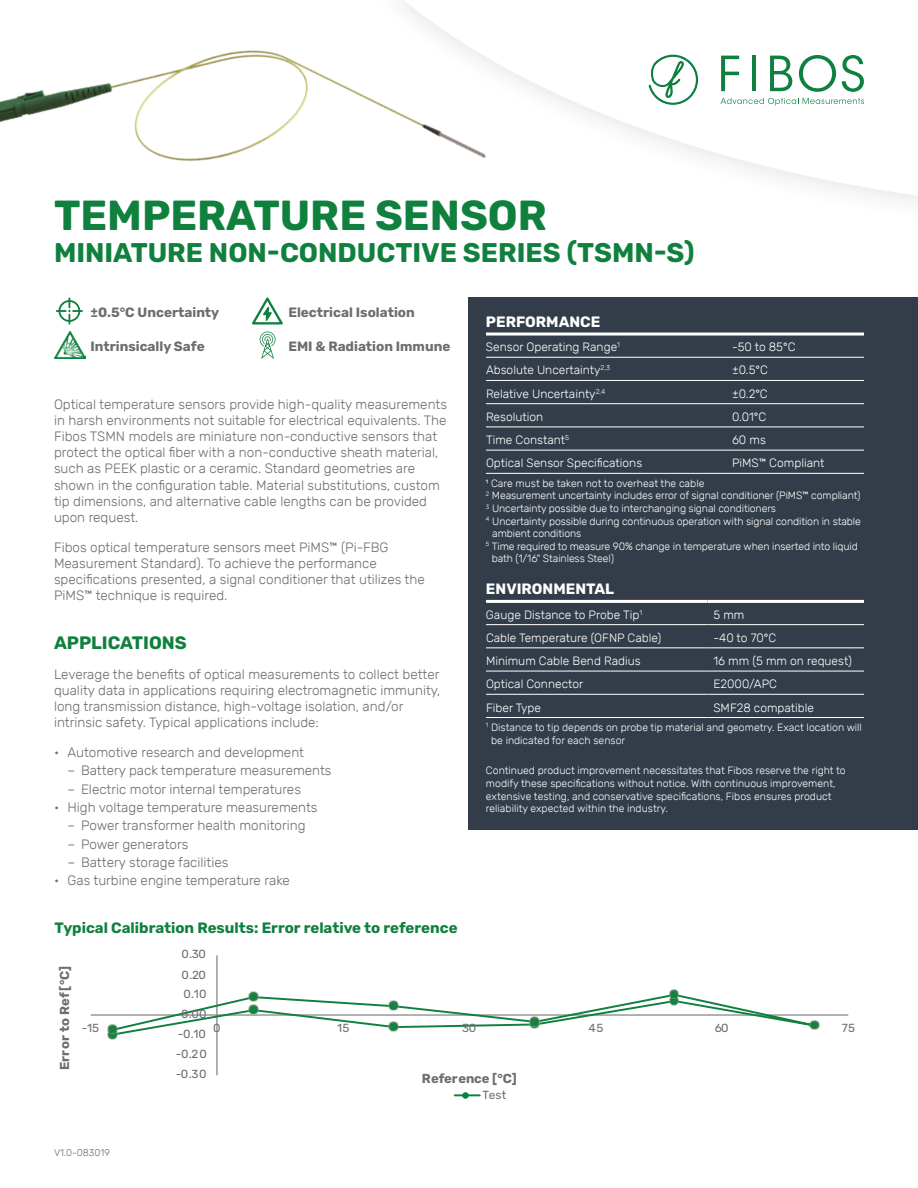
<style>
.page{position:relative;width:918px;height:1188px;background:#fff}
.page>*{position:absolute;margin:0;border:0;box-sizing:border-box;transform-origin:0 0}
.t1{font:700 42px "Rubik";color:#10803f}
.t2{font:700 27px "Rubik";color:#10803f}
.t3{font:700 18px "Rubik";color:#10803f}
.t4{font:700 15px "Rubik";color:#10803f}
.t5{font:700 15px "Rubik";color:#fff}
.t6{font:300 13.5px/16.2px "Rubik";color:#6c6d70}
.t7{font:700 13.5px "Rubik";color:#6c6d70}
.t8{font:700 13.05px "Rubik";letter-spacing:.005em;color:#6d6e70}
.t9{font:300 12px "Rubik";color:#fff}
.t10{font:11.7px "Rubik";letter-spacing:.015em;color:#6d6e70}
.t11{font:300 10.5px/12.6px "Rubik";letter-spacing:-.01em;color:#fff}
.t12{font:300 9.75px "Rubik";color:#6c6d70}
</style>
<div class="page">
<img style="left:0;top:50px;width:365px;height:111px">
<svg style="left:389px;top:0;width:529px;height:198px"></svg>
<hr style="left:216px;top:955px;width:2px;height:120px;background:#8a898a">
<hr style="left:91px;top:1014px;width:757px;height:2px;background:#8a898a">
<svg style="left:107px;top:988px;width:713px;height:52px"></svg>
<hr style="left:455px;top:1094px;width:25px;height:2px;background:#0e8140">
<svg style="left:462px;top:1092px;width:7px;height:7px"></svg>
<svg style="left:721px;top:56px;width:18px;height:35px"></svg>
<hr style="left:752px;top:56px;width:4px;height:35px;background:#0e8140">
<svg style="left:770px;top:56px;width:22px;height:35px"></svg>
<svg style="left:799px;top:55px;width:37px;height:37px"></svg>
<svg style="left:842px;top:55px;width:22px;height:37px"></svg>
<svg style="left:721px;top:98px;width:143px;height:8px"></svg>
<svg style="left:648px;top:54px;width:51px;height:52px"></svg>
<div style="left:468px;top:298px;width:450px;height:532px;background:#333d49"></div>
<hr style="left:486px;top:357px;width:240px;height:1px;background:#fff">
<hr style="left:726px;top:357px;width:138px;height:1px;background:#fff">
<hr style="left:486px;top:380px;width:240px;height:1px;background:#fff">
<hr style="left:726px;top:380px;width:138px;height:1px;background:#fff">
<hr style="left:486px;top:403px;width:240px;height:1px;background:#fff">
<hr style="left:726px;top:403px;width:138px;height:1px;background:#fff">
<hr style="left:486px;top:427px;width:240px;height:1px;background:#fff">
<hr style="left:726px;top:427px;width:138px;height:1px;background:#fff">
<hr style="left:486px;top:450px;width:240px;height:1px;background:#fff">
<hr style="left:726px;top:450px;width:138px;height:1px;background:#fff">
<hr style="left:486px;top:473px;width:240px;height:1px;background:#fff">
<hr style="left:726px;top:473px;width:138px;height:1px;background:#fff">
<hr style="left:486px;top:333px;width:240px;height:3px;background:#fff">
<hr style="left:726px;top:333px;width:138px;height:3px;background:#fff">
<hr style="left:486px;top:624px;width:221px;height:1px;background:#fff">
<hr style="left:707px;top:624px;width:157px;height:1px;background:#fff">
<hr style="left:486px;top:647px;width:221px;height:1px;background:#fff">
<hr style="left:707px;top:647px;width:157px;height:1px;background:#fff">
<hr style="left:486px;top:671px;width:221px;height:1px;background:#fff">
<hr style="left:707px;top:671px;width:157px;height:1px;background:#fff">
<hr style="left:486px;top:694px;width:221px;height:1px;background:#fff">
<hr style="left:707px;top:694px;width:157px;height:1px;background:#fff">
<hr style="left:486px;top:717px;width:221px;height:1px;background:#fff">
<hr style="left:707px;top:717px;width:157px;height:1px;background:#fff">
<hr style="left:486px;top:600px;width:221px;height:3px;background:#fff">
<hr style="left:707px;top:600px;width:157px;height:3px;background:#fff">
<svg style="left:252px;top:298px;width:31px;height:27px"></svg>
<img style="left:54px;top:332px;width:31px;height:26px">
<svg style="left:56px;top:298px;width:27px;height:27px"></svg>
<svg style="left:260px;top:332px;width:16px;height:27px"></svg>
<h1 class="t1" style="left:54px;top:191px;width:494px">TEMPERATURE SENSOR</h1>
<h2 class="t2" style="left:54px;top:237px;width:642px">MINIATURE NON-CONDUCTIVE SERIES (TSMN-S)</h2>
<p class="t7" style="left:90px;top:305px;width:130px">±0.5°C Uncertainty</p>
<p class="t7" style="left:90px;top:339px;width:116px">Intrinsically Safe</p>
<p class="t7" style="left:288px;top:305px;width:128px">Electrical Isolation</p>
<p class="t7" style="left:288px;top:339px;width:163px">EMI &amp; Radiation Immune</p>
<p class="t6" style="left:54px;top:396px;width:395px">Optical temperature sensors provide high-quality measurements in harsh environments not suitable for electrical equivalents. The Fibos TSMN models are miniature non-conductive sensors that protect the optical fiber with a non-conductive sheath material, such as PEEK plastic or a ceramic. Standard geometries are shown in the configuration table. Material substitutions, custom tip dimensions, and alternative cable lengths can be provided upon request.</p>
<p class="t6" style="left:54px;top:539px;width:372px">Fibos optical temperature sensors meet PiMS™ (Pi-FBG Measurement Standard). To achieve the performance specifications presented, a signal conditioner that utilizes the PiMS™ technique is required.</p>
<h3 class="t3" style="left:54px;top:632px;width:134px">APPLICATIONS</h3>
<p class="t6" style="left:54px;top:666px;width:388px">Leverage the benefits of optical measurements to collect better quality data in applications requiring electromagnetic immunity, long transmission distance, high-voltage isolation, and/or intrinsic safety. Typical applications include:</p>
<p class="t6" style="left:54px;top:744px;width:252px">• Automotive research and development</p>
<p class="t6" style="left:68px;top:763px;width:266px">– Battery pack temperature measurements</p>
<p class="t6" style="left:68px;top:781px;width:235px">– Electric motor internal temperatures</p>
<p class="t6" style="left:54px;top:800px;width:265px">• High voltage temperature measurements</p>
<p class="t6" style="left:68px;top:818px;width:240px">– Power transformer health monitoring</p>
<p class="t6" style="left:68px;top:836px;width:122px">– Power generators</p>
<p class="t6" style="left:68px;top:855px;width:162px">– Battery storage facilities</p>
<p class="t6" style="left:54px;top:873px;width:237px">• Gas turbine engine temperature rake</p>
<p class="t4" style="left:55px;top:919px;width:405px">Typical Calibration Results: Error relative to reference</p>
<p class="t10" style="left:181px;top:947px;width:26px">0.30</p>
<p class="t5" style="left:486px;top:313px;width:116px">PERFORMANCE</p>
<p class="t9" style="left:486px;top:340px;width:136px">Sensor Operating Range<sup>1</sup></p>
<p class="t9" style="left:732px;top:340px;width:65px">-50 to 85°C</p>
<p class="t9" style="left:486px;top:364px;width:126px">Absolute Uncertainty<sup>2,3</sup></p>
<p class="t9" style="left:732px;top:364px;width:37px">±0.5°C</p>
<p class="t9" style="left:486px;top:387px;width:121px">Relative Uncertainty<sup>2,4</sup></p>
<p class="t9" style="left:732px;top:387px;width:37px">±0.2°C</p>
<p class="t9" style="left:486px;top:410px;width:59px">Resolution</p>
<p class="t9" style="left:732px;top:410px;width:36px">0.01°C</p>
<p class="t9" style="left:486px;top:433px;width:85px">Time Constant<sup>5</sup></p>
<p class="t9" style="left:732px;top:433px;width:35px">60 ms</p>
<p class="t9" style="left:486px;top:456px;width:158px">Optical Sensor Specifications</p>
<p class="t9" style="left:732px;top:456px;width:94px">PiMS™ Compliant</p>
<p class="t11" style="left:486px;top:477px;width:220px">1 Care must be taken not to overheat the cable</p>
<p class="t11" style="left:486px;top:490px;width:376px"><sup>2</sup> Measurement uncertainty includes error of signal conditioner (PiMS™ compliant)</p>
<p class="t11" style="left:486px;top:502px;width:292px"><sup>3</sup> Uncertainty possible due to interchanging signal conditioners</p>
<p class="t11" style="left:486px;top:515px;width:376px"><sup>4</sup> Uncertainty possible during continuous operation with signal condition in stable</p>
<p class="t11" style="left:492px;top:528px;width:91px">ambient conditions</p>
<p class="t11" style="left:486px;top:540px;width:373px"><sup>5</sup> Time required to measure 90% change in temperature when inserted into liquid</p>
<p class="t11" style="left:492px;top:553px;width:124px">bath (1/16" Stainless Steel)</p>
<p class="t5" style="left:486px;top:580px;width:130px">ENVIRONMENTAL</p>
<p class="t9" style="left:486px;top:608px;width:158px">Gauge Distance to Probe Tip<sup>1</sup></p>
<p class="t9" style="left:713px;top:608px;width:33px">5 mm</p>
<p class="t9" style="left:486px;top:631px;width:177px">Cable Temperature (OFNP Cable)</p>
<p class="t9" style="left:713px;top:631px;width:64px">-40 to 70°C</p>
<p class="t9" style="left:486px;top:654px;width:156px">Minimum Cable Bend Radius</p>
<p class="t9" style="left:713px;top:654px;width:140px">16 mm (5 mm on request)</p>
<p class="t9" style="left:486px;top:677px;width:99px">Optical Connector</p>
<p class="t9" style="left:713px;top:677px;width:65px">E2000/APC</p>
<p class="t9" style="left:486px;top:701px;width:57px">Fiber Type</p>
<p class="t9" style="left:713px;top:701px;width:102px">SMF28 compatible</p>
<p class="t11" style="left:491px;top:721px;width:372px;text-indent:-5px"><sup>1</sup> Distance to tip depends on probe tip material and geometry. Exact location will be indicated for each sensor</p>
<p class="t11" style="left:486px;top:765px;width:361px">Continued product improvement necessitates that Fibos reserve the right to modify these specifications without notice. With continuous improvement, extensive testing, and conservative specifications, Fibos ensures product reliability expected within the industry.</p>
<p class="t8" style="left:57px;top:1070px;width:106px;rotate:-90deg">Error to Ref [°C]</p>
<p class="t10" style="left:182px;top:968px;width:26px">0.20</p>
<p class="t10" style="left:183px;top:988px;width:25px">0.10</p>
<p class="t10" style="left:181px;top:1007px;width:27px">0.00</p>
<p class="t10" style="left:82px;top:1022px;width:19px">-15</p>
<p class="t10" style="left:213px;top:1022px;width:9px">0</p>
<p class="t10" style="left:337px;top:1022px;width:14px">15</p>
<p class="t10" style="left:462px;top:1022px;width:15px">30</p>
<p class="t10" style="left:589px;top:1022px;width:16px">45</p>
<p class="t10" style="left:715px;top:1022px;width:15px">60</p>
<p class="t10" style="left:842px;top:1022px;width:15px">75</p>
<p class="t10" style="left:178px;top:1027px;width:30px">-0.10</p>
<p class="t10" style="left:176px;top:1048px;width:32px">-0.20</p>
<p class="t10" style="left:176px;top:1067px;width:32px">-0.30</p>
<p class="t8" style="left:422px;top:1071px;width:96px">Reference [°C]</p>
<p class="t10" style="left:482px;top:1088px;width:26px">Test</p>
<p class="t12" style="left:54px;top:1147px;width:57px">V1.0-083019</p>
</div>
